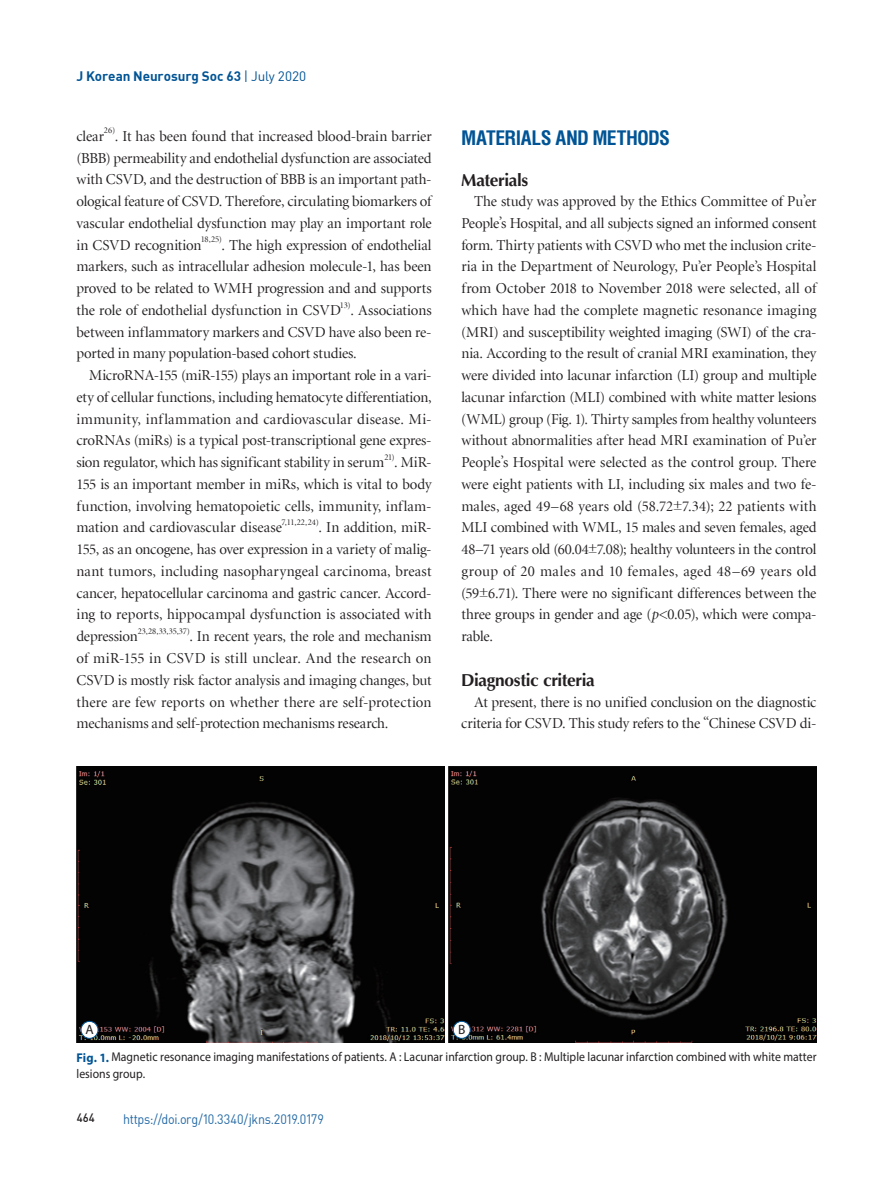
<style>
.page{position:relative;width:893px;height:1191px;background:#fff}
.page>*{position:absolute;margin:0;border:0;box-sizing:border-box;transform-origin:0 0}
.t1{font:700 condensed 19.5px "Helvetica";letter-spacing:-.03em;color:#005495}
.t2{font:700 17.25px "Optima";letter-spacing:-.02em;color:#231f20}
.t3{font:15px/21.8px "Minion LT Display";letter-spacing:-.005em;color:#231f20;text-align:justify}
.t4{font:13.5px "DIN";letter-spacing:-.025em;color:#2369a5;scale:.93 1}
.t5{font:700 13.5px "DIN";letter-spacing:-.005em;color:#005495}
.t6{font:13.5px "Myriad Pro";color:#231f20}
.t7{font:12.75px/16.5px "Myriad Pro";color:#231f20;scale:.92 1}
.t8{font:12px "Dinmed";color:#231f20;scale:.93 1}
.t9{font:8.7px "Minion LT Display";letter-spacing:-.02em;color:#231f20}
.s1{font-weight:400}
.s2{font-family:"Minion LT";font-style:italic}
.s3{font-weight:700;color:#005495}
</style>
<div class="page">
<img style="left:77px;top:767px;width:367px;height:275px">
<img style="left:449px;top:767px;width:367px;height:275px">
<div style="left:81px;top:1021px;width:17px;height:17px;background:#fff;border-radius:50%"></div>
<div style="left:81px;top:1021px;width:17px;height:17px;border:1px solid #005495;border-radius:50%"></div>
<div style="left:453px;top:1021px;width:17px;height:17px;background:#fff;border-radius:50%"></div>
<div style="left:453px;top:1021px;width:17px;height:17px;border:1px solid #005495;border-radius:50%"></div>
<p class="t5" style="left:76px;top:68px;width:231px">J Korean Neurosurg Soc 63 <span class="s1">| July 2020</span></p>
<p class="t3" style="left:76px;top:126px;width:29px">clear</p>
<p class="t9" style="left:104px;top:126px;width:13px">26)</p>
<p class="t3" style="left:76px;top:126px;width:357px;text-indent:38px">. It has been found that increased blood-brain barrier (BBB) permeability and endothelial dysfunction are associated with CSVD, and the destruction of BBB is an important path&shy;ological feature of CSVD. Therefore, circulating biomarkers of vascular endothelial dysfunction may play an important role in CSVD recognition</p>
<p class="t9" style="left:201px;top:235px;width:23px">18,25)</p>
<p class="t3" style="left:77px;top:234px;width:357px;text-indent:145px">. The high expression of endothelial markers, such as intracellular adhesion molecule-1, has been proved to be related to WMH progression and and supports the role of endothelial dysfunction in CSVD</p>
<p class="t9" style="left:340px;top:300px;width:12px">13)</p>
<p class="t3" style="left:77px;top:300px;width:357px;text-indent:274px">. Associations between inflammatory markers and CSVD have also been re&shy;ported in many population-based cohort studies.</p>
<p class="t3" style="left:76px;top:365px;width:357px;text-indent:13px">MicroRNA-155 (miR-155) plays an important role in a vari&shy;ety of cellular functions, including hematocyte differentiation, immunity, inflammation and cardiovascular disease. Mi&shy;croRNAs (miRs) is a typical post-transcriptional gene expres&shy;sion regulator, which has significant stability in serum</p>
<p class="t9" style="left:384px;top:453px;width:12px">21)</p>
<p class="t3" style="left:76px;top:452px;width:357px;text-indent:318px">. MiR-155 is an important member in miRs, which is vital to body function, involving hematopoietic cells, immunity, inflam&shy;mation and cardiovascular disease</p>
<p class="t9" style="left:281px;top:518px;width:39px">7,11,22,24)</p>
<p class="t3" style="left:76px;top:517px;width:357px;text-indent:242px">. In addition, miR-155, as an oncogene, has over expression in a variety of malig&shy;nant tumors, including nasopharyngeal carcinoma, breast cancer, hepatocellular carcinoma and gastric cancer. Accord&shy;ing to reports, hippocampal dysfunction is associated with depression</p>
<p class="t9" style="left:138px;top:627px;width:54px">23,28,33,35,37)</p>
<p class="t3" style="left:76px;top:626px;width:357px;text-indent:113px">. In recent years, the role and mechanism of miR-155 in CSVD is still unclear. And the research on CSVD is mostly risk factor analysis and imaging changes, but there are few reports on whether there are self-protection mechanisms and self-protection mechanisms research.</p>
<h1 class="t1" style="left:461px;top:125px;width:211px">MATERIALS AND METHODS</h1>
<p class="t2" style="left:461px;top:169px;width:68px">Materials</p>
<p class="t3" style="left:461px;top:191px;width:357px;text-indent:13px">The study was approved by the Ethics Committee of Pu’er People’s Hospital, and all subjects signed an informed consent form. Thirty patients with CSVD who met the inclusion crite&shy;ria in the Department of Neurology, Pu’er People’s Hospital from October 2018 to November 2018 were selected, all of which have had the complete magnetic resonance imaging (MRI) and susceptibility weighted imaging (SWI) of the cra&shy;nia. According to the result of cranial MRI examination, they were divided into lacunar infarction (LI) group and multiple lacunar infarction (MLI) combined with white matter lesions (WML) group (Fig. 1). Thirty samples from healthy volunteers without abnormalities after head MRI examination of Pu’er People’s Hospital were selected as the control group. There were eight patients with LI, including six males and two fe&shy;males, aged 49–68 years old (58.72±7.34); 22 patients with MLI combined with WML, 15 males and seven females, aged 48–71 years old (60.04±7.08); healthy volunteers in the control group of 20 males and 10 females, aged 48–69 years old (59±6.71). There were no significant differences between the three groups in gender and age (<span class="s2">p</span>&lt;0.05), which were compa&shy;rable.</p>
<p class="t2" style="left:461px;top:669px;width:135px">Diagnostic criteria</p>
<p class="t3" style="left:461px;top:691px;width:357px;text-align:right">At present, there is no unified conclusion on the diagnostic criteria for CSVD. This study refers to the “Chinese CSVD di-</p>
<p class="t6" style="left:85px;top:1021px;width:10px">A</p>
<p class="t6" style="left:458px;top:1021px;width:9px">B</p>
<p class="t7" style="left:77px;top:1048px;width:806px"><span class="s3">Fig. 1.</span> Magnetic resonance imaging manifestations of patients. A : Lacunar infarction group. B : Multiple lacunar infarction combined with white matter lesions group.</p>
<p class="t8" style="left:77px;top:1109px;width:21px">464</p>
<p class="t4" style="left:123px;top:1110px;width:217px">https://doi.org/10.3340/jkns.2019.0179</p>
</div>
